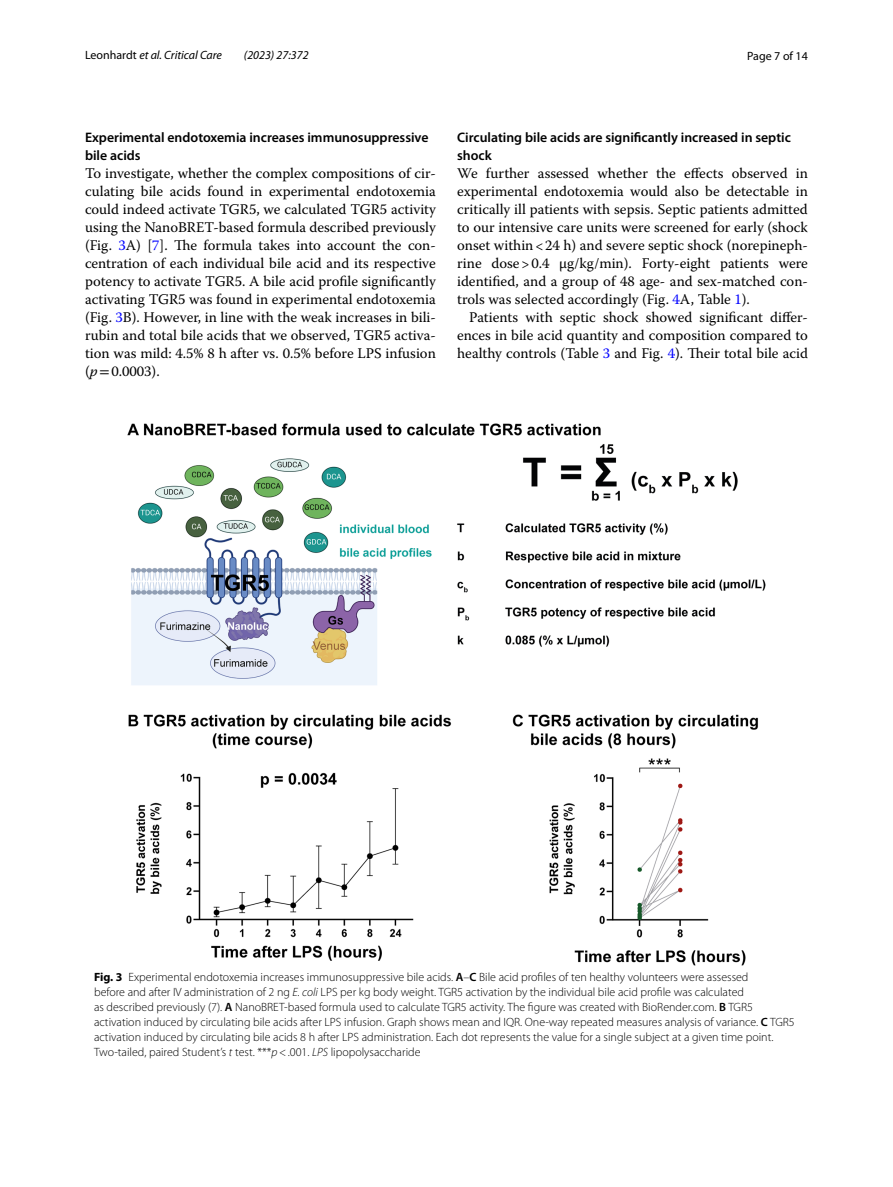
<style>
.page{position:relative;width:893px;height:1187px;background:#fff}
.page>*{position:absolute;margin:0;border:0;box-sizing:border-box;transform-origin:0 0}
.t1{font:14.7px/18px "Warnock Pro";color:#000;text-align:justify}
.t2{font:600 13.8px/18px "Myriad Pro";color:#000}
.t3{font:300 12px/15px "Myriad Pro";color:#000}
.t4{font:italic 12px "Myriad Pro";color:#000}
.t5{font:12px "Myriad Pro";color:#000}
.s1{font-style:normal}
.s2{color:#00f}
.s3{font-style:italic}
.s4{font-family:"STIX"}
.s5{font-weight:700}
.s6{font-weight:600}
</style>
<div class="page">
<img style="left:128px;top:423px;width:637px;height:542px">
<p class="t4" style="left:85px;top:48px;width:139px"><span class="s1">Leonhardt</span> et al. Critical Care</p>
<p class="t4" style="left:244px;top:48px;width:66px">(2023) 27:372</p>
<p class="t5" style="left:747px;top:48px;width:62px">Page 7 of 14</p>
<p class="t2" style="left:85px;top:128px;width:345px">Experimental endotoxemia increases immunosuppressive bile acids</p>
<p class="t1" style="left:85px;top:164px;width:352px">To investigate, whether the complex compositions of cir&shy;culating bile acids found in experimental endotoxemia could indeed activate TGR5, we calculated TGR5 activity using the NanoBRET-based formula described previously (Fig. <span class="s2">3</span>A) [<span class="s2">7</span>]. The formula takes into account the con&shy;centration of each individual bile acid and its respective potency to activate TGR5. A bile acid profile significantly activating TGR5 was found in experimental endotoxemia (Fig. <span class="s2">3</span>B). However, in line with the weak increases in bili&shy;rubin and total bile acids that we observed, TGR5 activa&shy;tion was mild: 4.5% 8 h after vs. 0.5% before LPS infusion (<span class="s3">p</span><span class="s4">=</span>0.0003).</p>
<p class="t2" style="left:457px;top:128px;width:335px">Circulating bile acids are significantly increased in septic shock</p>
<p class="t1" style="left:457px;top:164px;width:352px">We further assessed whether the effects observed in experimental endotoxemia would also be detectable in critically ill patients with sepsis. Septic patients admitted to our intensive care units were screened for early (shock onset within&lt;24 h) and severe septic shock (norepineph&shy;rine dose&gt;0.4 μg/kg/min). Forty-eight patients were identified, and a group of 48 age- and sex-matched con&shy;trols was selected accordingly (Fig. <span class="s2">4</span>A, Table <span class="s2">1</span>).</p>
<p class="t1" style="left:457px;top:308px;width:352px;text-indent:12px">Patients with septic shock showed significant differ&shy;ences in bile acid quantity and composition compared to healthy controls (Table <span class="s2">3</span> and Fig. <span class="s2">4</span>). Their total bile acid</p>
<p class="t3" style="left:94px;top:969px;width:702px"><span class="s5">Fig. 3</span> Experimental endotoxemia increases immunosuppressive bile acids. <span class="s6">A</span>–<span class="s6">C</span> Bile acid profiles of ten healthy volunteers were assessed<br>before and after IV administration of 2 ng <span class="s3">E. coli</span> LPS per kg body weight. TGR5 activation by the individual bile acid profile was calculated<br>as described previously (7). <span class="s6">A</span> NanoBRET-based formula used to calculate TGR5 activity. The figure was created with BioRender.com. <span class="s6">B</span> TGR5 activation induced by circulating bile acids after LPS infusion. Graph shows mean and IQR. One-way repeated measures analysis of variance. <span class="s6">C</span> TGR5 activation induced by circulating bile acids 8 h after LPS administration. Each dot represents the value for a single subject at a given time point.<br>Two-tailed, paired Student’s <span class="s3">t</span> test. ***<span class="s3">p</span>&lt;.001. <span class="s3">LPS</span> lipopolysaccharide</p>
</div>
